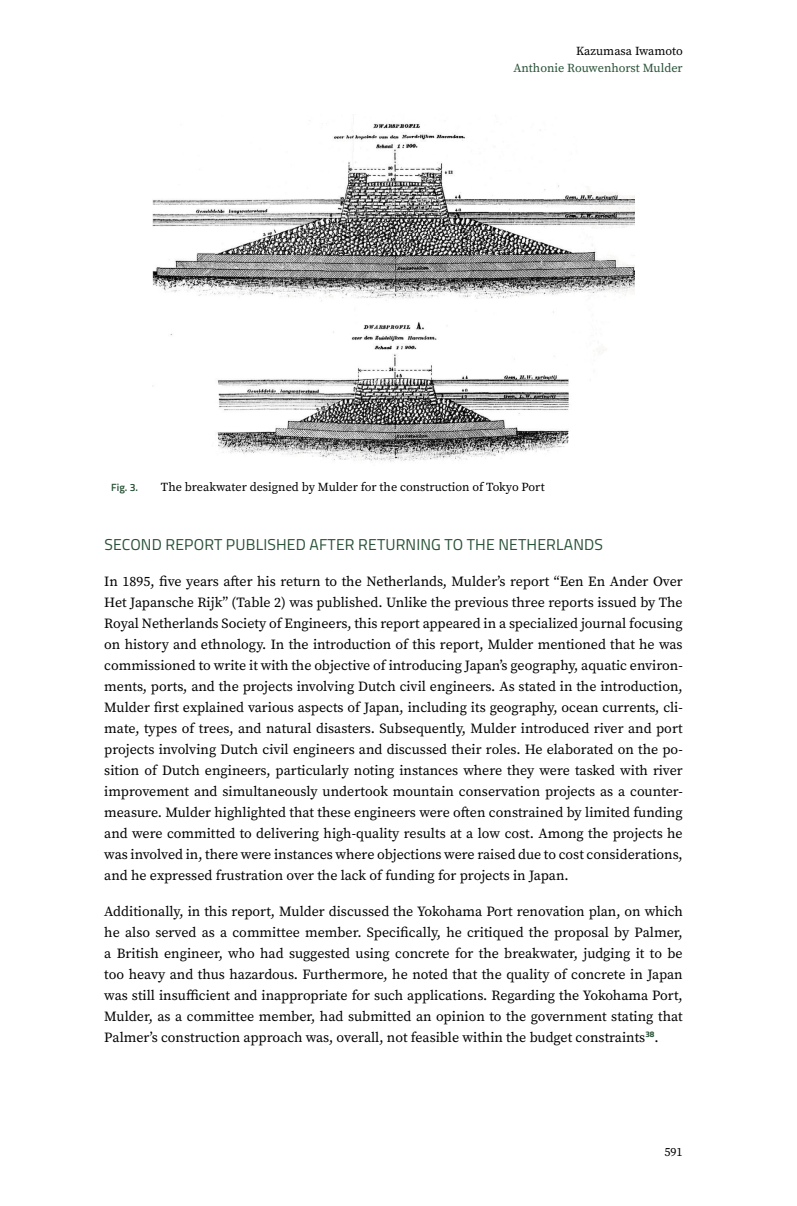
<style>
.page{position:relative;width:797px;height:1206px;background:#fff}
.page>*{position:absolute;margin:0;border:0;box-sizing:border-box;transform-origin:0 0}
.t1{font:15.75px "Titillium Web";letter-spacing:.01em;color:#285136}
.t2{font:14px/21px "Source Serif Pro";color:#000;text-align:justify}
.t3{font:12.25px "Source Serif Pro";color:#000}
.t4{font:12.25px "Source Serif Pro";color:#285136}
.t5{font:600 10.5px "Titillium Web";color:#285136}
</style>
<div class="page">
<img style="left:152px;top:118px;width:482px;height:344px">
<p class="t3" style="left:576px;top:43px;width:108px">Kazumasa Iwamoto</p>
<p class="t4" style="left:513px;top:60px;width:171px">Anthonie Rouwenhorst Mulder</p>
<p class="t5" style="left:111px;top:479px;width:28px">Fig. 3.</p>
<p class="t3" style="left:161px;top:479px;width:385px">The breakwater designed by Mulder for the construction of Tokyo Port</p>
<p class="t1" style="left:104px;top:532px;width:500px">SECOND REPORT PUBLISHED AFTER RETURNING TO THE NETHERLANDS</p>
<p class="t2" style="left:104px;top:570px;width:579px">In 1895, five years after his return to the Netherlands, Mulder’s report “Een En Ander Over Het Japansche Rijk” (Table 2) was published. Unlike the previous three reports issued by The Royal Netherlands Society of Engineers, this report appeared in a specialized journal focusing on history and ethnology. In the introduction of this report, Mulder mentioned that he was commissioned to write it with the objective of introducing Japan’s geography, aquatic environ&shy;ments, ports, and the projects involving Dutch civil engineers. As stated in the introduction, Mulder first explained various aspects of Japan, including its geography, ocean currents, cli&shy;mate, types of trees, and natural disasters. Subsequently, Mulder introduced river and port projects involving Dutch civil engineers and discussed their roles. He elaborated on the po&shy;sition of Dutch engineers, particularly noting instances where they were tasked with river improvement and simultaneously undertook mountain conservation projects as a counter&shy;measure. Mulder highlighted that these engineers were often constrained by limited funding and were committed to delivering high-quality results at a low cost. Among the projects he was involved in, there were instances where objections were raised due to cost considerations, and he expressed frustration over the lack of funding for projects in Japan.</p>
<p class="t2" style="left:104px;top:900px;width:579px">Additionally, in this report, Mulder discussed the Yokohama Port renovation plan, on which he also served as a committee member. Specifically, he critiqued the proposal by Palmer, a British engineer, who had suggested using concrete for the breakwater, judging it to be too heavy and thus hazardous. Furthermore, he noted that the quality of concrete in Japan was still insufficient and inappropriate for such applications. Regarding the Yokohama Port, Mulder, as a committee member, had submitted an opinion to the government stating that Palmer’s construction approach was, overall, not feasible within the budget constraints<sup>38</sup>.</p>
<p class="t3" style="left:664px;top:1143px;width:20px">591</p>
</div>
